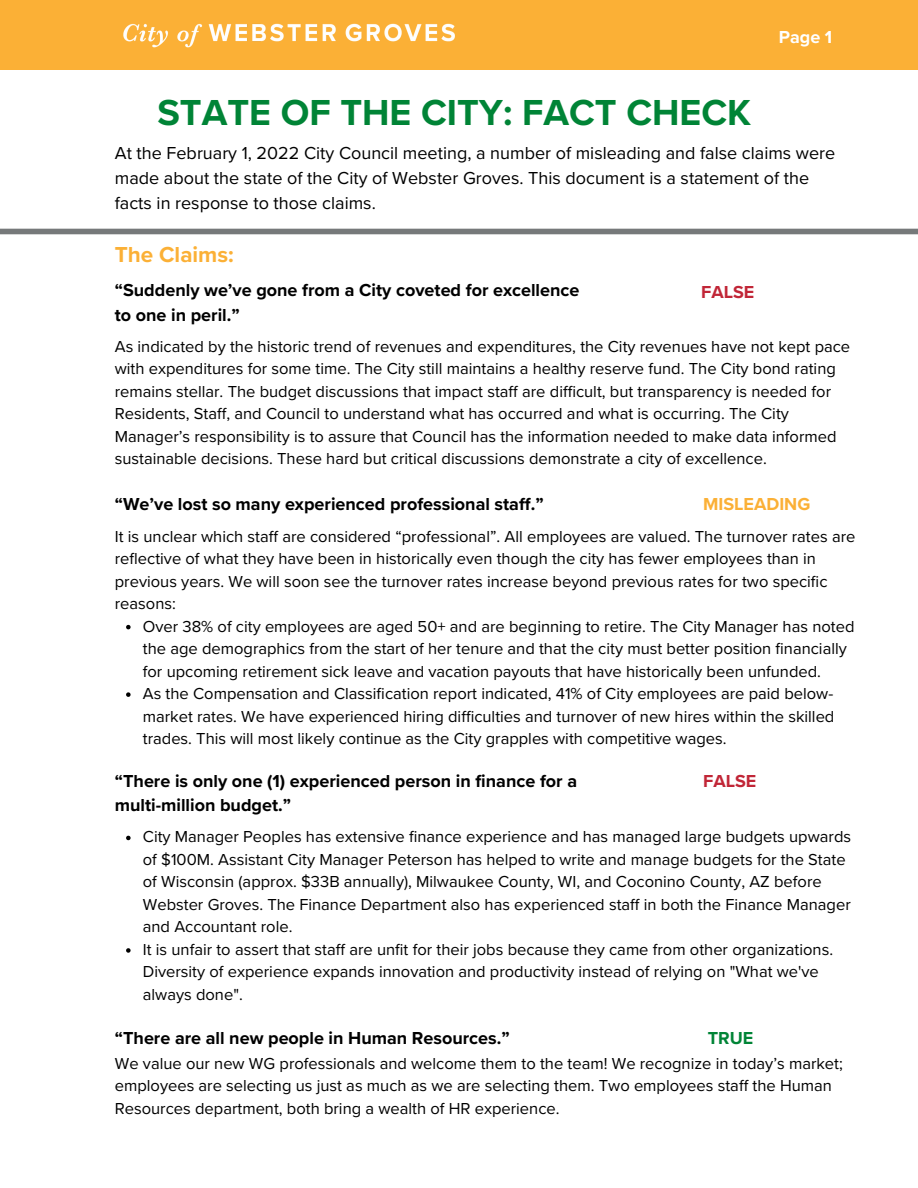
<style>
.page{position:relative;width:918px;height:1188px;background:#fff}
.page>*{position:absolute;margin:0;border:0;box-sizing:border-box;transform-origin:0 0}
.t1{font:700 37.5px "Proxima Nova";color:#008436}
.t2{font:700 22.5px "Proxima Nova";color:#fbb036}
.t3{font:700 18px/24.8px "Proxima Nova";color:#000}
.t4{font:18px/24.8px "Proxima Nova";color:#000}
.t5{font:700 18px "Proxima Nova";color:#c12637}
.t6{font:700 18px "Proxima Nova";color:#fbb036}
.t7{font:700 18px "Proxima Nova";color:#fff}
.t8{font:700 18px "Proxima Nova";color:#008436}
.t9{font:16.5px/22.5px "Proxima Nova";color:#000}
</style>
<div class="page">
<div style="left:0;top:0;width:918px;height:70px;background:#fbb036"></div>
<img style="left:123px;top:23px;width:332px;height:25px">
<svg style="left:126px;top:625px;width:5px;height:4px"></svg>
<svg style="left:126px;top:692px;width:5px;height:5px"></svg>
<svg style="left:126px;top:836px;width:5px;height:4px"></svg>
<svg style="left:126px;top:948px;width:5px;height:5px"></svg>
<div style="left:0;top:229px;width:918px;height:5px;background:#76797a"></div>
<p class="t7" style="left:779px;top:26px;width:55px">Page 1</p>
<p class="t1" style="left:157px;top:91px;width:595px">STATE OF THE CITY: FACT CHECK</p>
<p class="t4" style="left:115px;top:141px;width:722px">At the February 1, 2022 City Council meeting, a number of misleading and false claims were made about the state of the City of Webster Groves. This document is a statement of the facts in response to those claims.</p>
<p class="t2" style="left:115px;top:242px;width:120px">The Claims:</p>
<p class="t3" style="left:115px;top:278px;width:466px">“Suddenly we’ve gone from a City coveted for excellence to one in peril.”</p>
<p class="t5" style="left:701px;top:281px;width:55px">FALSE</p>
<p class="t9" style="left:115px;top:335px;width:737px">As indicated by the historic trend of revenues and expenditures, the City revenues have not kept pace with expenditures for some time. The City still maintains a healthy reserve fund. The City bond rating remains stellar. The budget discussions that impact staff are difficult, but transparency is needed for Residents, Staff, and Council to understand what has occurred and what is occurring. The City Manager’s responsibility is to assure that Council has the information needed to make data informed sustainable decisions. These hard but critical discussions demonstrate a city of excellence.</p>
<p class="t3" style="left:115px;top:492px;width:430px">“We’ve lost so many experienced professional staff.”</p>
<p class="t6" style="left:703px;top:494px;width:109px">MISLEADING</p>
<p class="t9" style="left:115px;top:525px;width:742px">It is unclear which staff are considered “professional”. All employees are valued. The turnover rates are reflective of what they have been in historically even though the city has fewer employees than in previous years. We will soon see the turnover rates increase beyond previous rates for two specific reasons:</p>
<p class="t9" style="left:143px;top:615px;width:713px">Over 38% of city employees are aged 50+ and are beginning to retire. The City Manager has noted the age demographics from the start of her tenure and that the city must better position financially for upcoming retirement sick leave and vacation payouts that have historically been unfunded.</p>
<p class="t9" style="left:143px;top:683px;width:693px;text-align:justify">As the Compensation and Classification report indicated, 41% of City employees are paid below&shy;market rates. We have experienced hiring difficulties and turnover of new hires within the skilled trades. This will most likely continue as the City grapples with competitive wages.</p>
<p class="t3" style="left:115px;top:769px;width:464px">“There is only one (1) experienced person in finance for a multi-million budget.”</p>
<p class="t5" style="left:703px;top:770px;width:55px">FALSE</p>
<p class="t9" style="left:143px;top:826px;width:710px">City Manager Peoples has extensive finance experience and has managed large budgets upwards of $100M. Assistant City Manager Peterson has helped to write and manage budgets for the State of Wisconsin (approx. $33B annually), Milwaukee County, WI, and Coconino County, AZ before Webster Groves. The Finance Department also has experienced staff in both the Finance Manager and Accountant role.</p>
<p class="t9" style="left:143px;top:939px;width:692px">It is unfair to assert that staff are unfit for their jobs because they came from other organizations.<br>Diversity of experience expands innovation and productivity instead of relying on "What we've always done".</p>
<p class="t3" style="left:115px;top:1026px;width:396px">“There are all new people in Human Resources.”</p>
<p class="t8" style="left:708px;top:1027px;width:47px">TRUE</p>
<p class="t9" style="left:115px;top:1052px;width:730px">We value our new WG professionals and welcome them to the team! We recognize in today’s market; employees are selecting us just as much as we are selecting them. Two employees staff the Human<br>Resources department, both bring a wealth of HR experience.</p>
</div>
